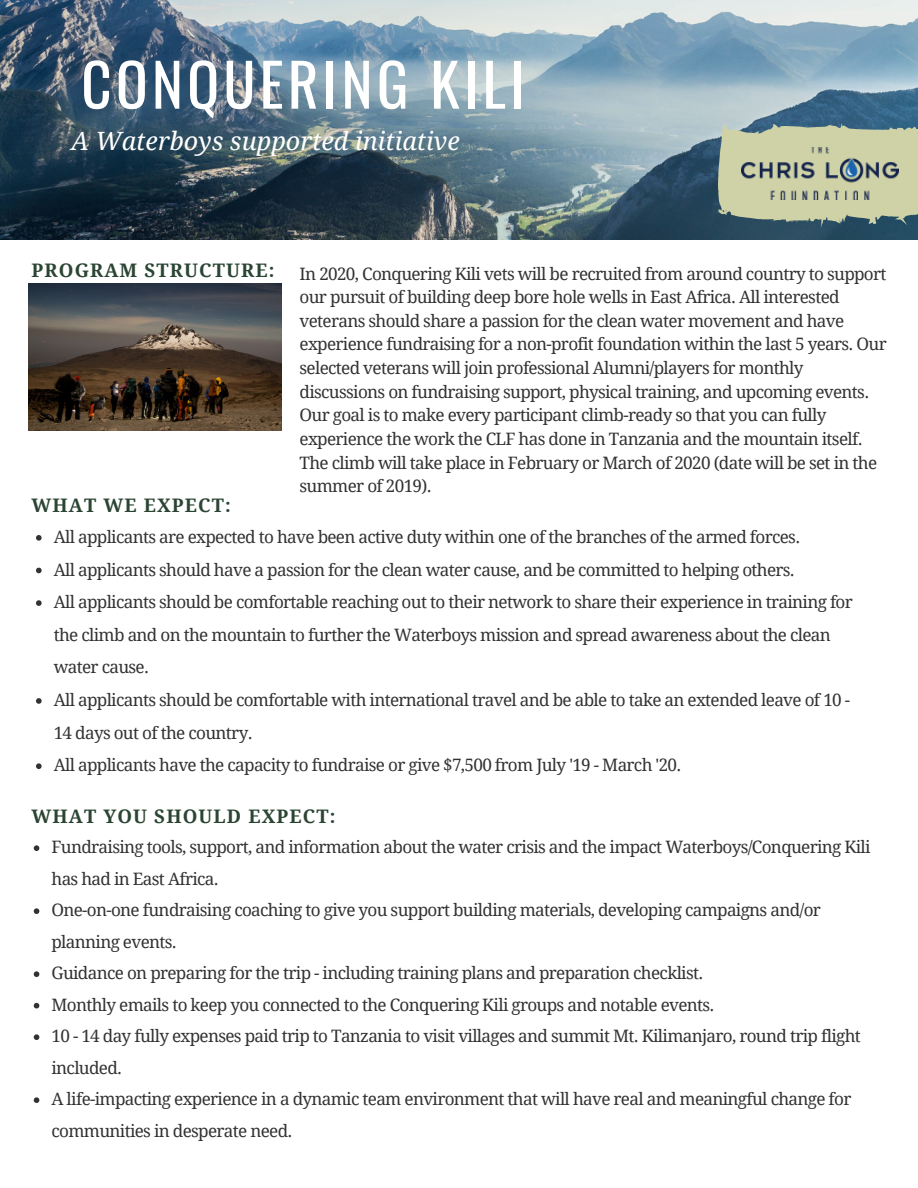
<style>
.page{position:relative;width:918px;height:1188px;background:#fff}
.page>*{position:absolute;margin:0;border:0;box-sizing:border-box;transform-origin:0 0}
.t1{font:59.1px "Oswald";letter-spacing:.07em;color:#fff}
.t2{font:italic 25.2px "Droid Serif";color:#fff}
.t3{font:700 18.75px "Droid Serif";letter-spacing:.06em;color:#2b4533}
.t4{font:17.1px/23.7px "Droid Serif";letter-spacing:-.04em;color:#323232}
</style>
<div class="page">
<img style="left:0;top:0;width:918px;height:240px">
<svg style="left:718px;top:123px;width:200px;height:105px;background:#a7b498"></svg>
<img style="left:741px;top:147px;width:157px;height:53px">
<svg style="left:36px;top:535px;width:6px;height:6px"></svg>
<svg style="left:36px;top:568px;width:6px;height:5px"></svg>
<svg style="left:36px;top:600px;width:6px;height:6px"></svg>
<svg style="left:36px;top:698px;width:6px;height:6px"></svg>
<svg style="left:36px;top:763px;width:6px;height:6px"></svg>
<svg style="left:34px;top:845px;width:5px;height:6px"></svg>
<svg style="left:34px;top:908px;width:5px;height:6px"></svg>
<svg style="left:34px;top:971px;width:5px;height:6px"></svg>
<svg style="left:34px;top:1003px;width:5px;height:6px"></svg>
<svg style="left:34px;top:1034px;width:5px;height:6px"></svg>
<svg style="left:34px;top:1097px;width:5px;height:6px"></svg>
<img style="left:29px;top:283px;width:253px;height:148px">
<h1 class="t1" style="left:81px;top:38px;width:445px">CONQUERING KILI</h1>
<h2 class="t2" style="left:71px;top:126px;width:390px">A Waterboys supported initiative</h2>
<p class="t3" style="left:32px;top:260px;width:245px">PROGRAM STRUCTURE:</p>
<p class="t3" style="left:32px;top:495px;width:201px">WHAT WE EXPECT:</p>
<p class="t4" style="left:300px;top:262px;width:589px">In 2020, Conquering Kili vets will be recruited from around country to support our pursuit of building deep bore hole wells in East Africa. All interested veterans should share a passion for the clean water movement and have experience fundraising for a non-profit foundation within the last 5 years. Our selected veterans will join professional Alumni/players for monthly discussions on fundraising support, physical training, and upcoming events.<br>Our goal is to make every participant climb-ready so that you can fully experience the work the CLF has done in Tanzania and the mountain itself.<br>The climb will take place in February or March of 2020 (date will be set in the summer of 2019).</p>
<p class="t4" style="left:54px;top:521px;width:801px;line-height:32.7px">All applicants are expected to have been active duty within one of the branches of the armed forces.<br>All applicants should have a passion for the clean water cause, and be committed to helping others.<br>All applicants should be comfortable reaching out to their network to share their experience in training for the climb and on the mountain to further the Waterboys mission and spread awareness about the clean water cause.<br>All applicants should be comfortable with international travel and be able to take an extended leave of 10 - 14 days out of the country.<br>All applicants have the capacity to fundraise or give $7,500 from July '19 - March '20.</p>
<p class="t3" style="left:32px;top:805px;width:305px">WHAT YOU SHOULD EXPECT:</p>
<p class="t4" style="left:52px;top:832px;width:821px;line-height:31.5px">Fundraising tools, support, and information about the water crisis and the impact Waterboys/Conquering Kili has had in East Africa.<br>One-on-one fundraising coaching to give you support building materials, developing campaigns and/or planning events.<br>Guidance on preparing for the trip - including training plans and preparation checklist.<br>Monthly emails to keep you connected to the Conquering Kili groups and notable events.<br>10 - 14 day fully expenses paid trip to Tanzania to visit villages and summit Mt. Kilimanjaro, round trip flight included.<br>A life-impacting experience in a dynamic team environment that will have real and meaningful change for communities in desperate need.</p>
</div>
